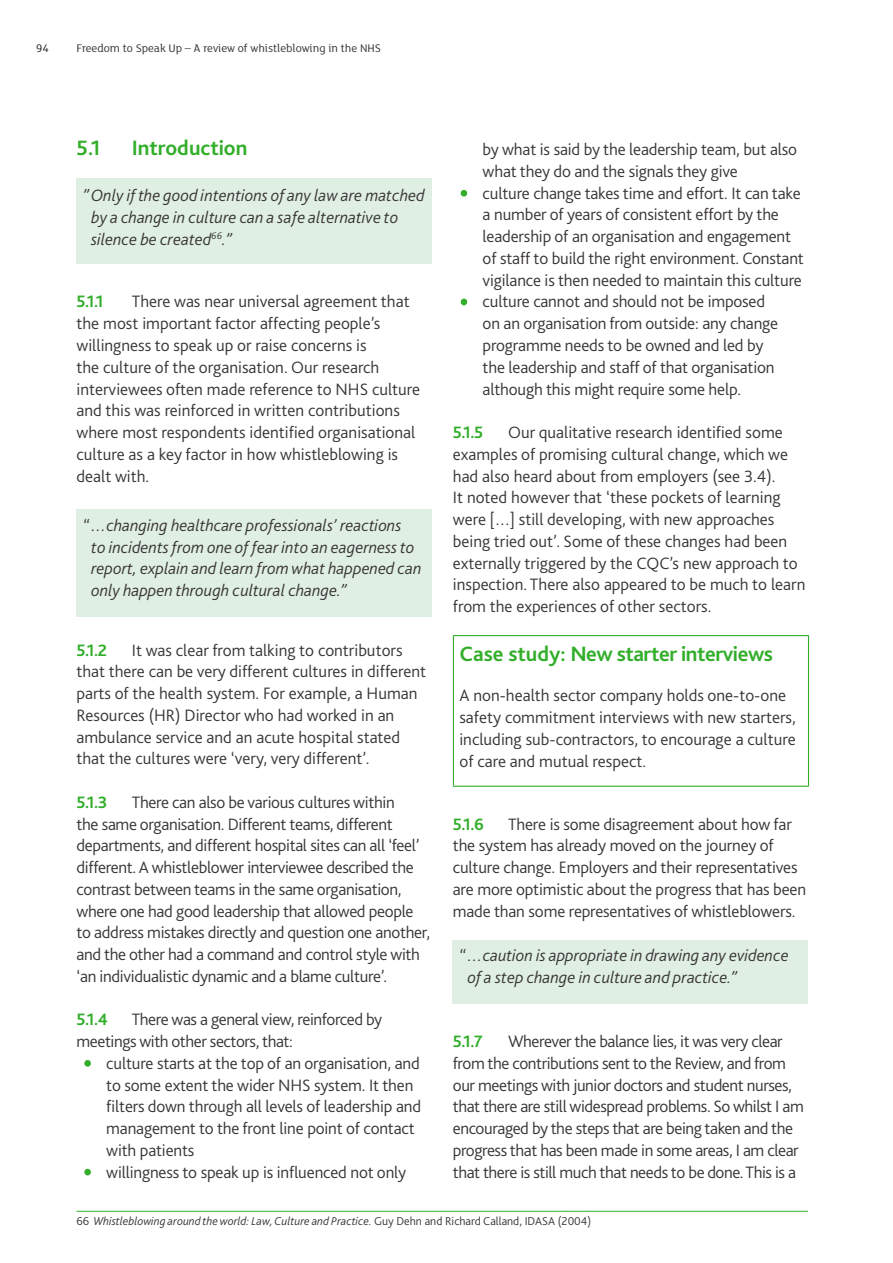
<style>
.page{position:relative;width:893px;height:1263px;background:#fff}
.page>*{position:absolute;margin:0;border:0;box-sizing:border-box;transform-origin:0 0}
.t1{font:700 21.75px "Bliss 2";letter-spacing:-.015em;color:#32ae2a}
.t2{font:300 17.25px/21.8px "Bliss 2";letter-spacing:-.01em;color:#393535}
.t3{font:italic 300 17.25px/21.8px "Bliss 2";color:#393535}
.t4{font:700 17.25px "Bliss 2";color:#32ae2a}
.t5{font:italic 300 12px "Bliss 2";color:#393535}
.t6{font:12px "FS Lola";color:#393535}
.t7{font:12px "FS Lola";color:#241f1f}
.s1{color:#32ae2a}
.s2{font-style:normal}
</style>
<div class="page">
<hr style="left:453px;top:635px;width:356px;height:1px;background:#32ae2a">
<hr style="left:453px;top:636px;width:1px;height:150px;background:#32ae2a">
<hr style="left:808px;top:636px;width:1px;height:150px;background:#32ae2a">
<hr style="left:453px;top:786px;width:356px;height:1px;background:#32ae2a">
<div style="left:453px;top:939px;width:355px;height:64px;background:#dfefe3"></div>
<hr style="left:77px;top:1211px;width:731px;height:1px;background:#32ae2a">
<div style="left:77px;top:178px;width:355px;height:86px;background:#dfefe3"></div>
<div style="left:77px;top:509px;width:355px;height:108px;background:#dfefe3"></div>
<div style="left:84px;top:1060px;width:7px;height:7px;border:3px solid #32ae2a;border-radius:50%"></div>
<div style="left:84px;top:1169px;width:7px;height:6px;border:3px solid #32ae2a;border-radius:50%"></div>
<div style="left:461px;top:190px;width:6px;height:7px;border:3px solid #32ae2a;border-radius:50%"></div>
<svg style="left:461px;top:299px;width:6px;height:6px"></svg>
<p class="t7" style="left:36px;top:40px;width:14px">94</p>
<p class="t6" style="left:77px;top:40px;width:306px">Freedom to Speak Up – A review of whistleblowing in the NHS</p>
<p class="t1" style="left:77px;top:134px;width:25px">5.1</p>
<p class="t1" style="left:132px;top:134px;width:117px">Introduction</p>
<p class="t3" style="left:91px;top:184px;width:335px;text-indent:-9px">” Only if the good intentions of any law are matched by a change in culture can a safe alternative to silence be created<sup>66</sup>.”</p>
<p class="t2" style="left:483px;top:138px;width:316px">by what is said by the leadership team, but also what they do and the signals they give</p>
<p class="t2" style="left:483px;top:182px;width:323px;text-indent:-21px"><span class="s1">•</span> culture change takes time and effort. It can take a number of years of consistent effort by the leadership of an organisation and engagement of staff to build the right environment. Constant vigilance is then needed to maintain this culture</p>
<p class="t2" style="left:483px;top:290px;width:297px;text-indent:-21px"><span class="s1">•</span> culture cannot and should not be imposed on an organisation from outside: any change programme needs to be owned and led by the leadership and staff of that organisation although this might require some help.</p>
<p class="t4" style="left:453px;top:422px;width:32px">5.1.5</p>
<p class="t2" style="left:77px;top:290px;width:345px;text-indent:55px">There was near universal agreement that the most important factor affecting people’s willingness to speak up or raise concerns is<br>the culture of the organisation. Our research interviewees often made reference to NHS culture and this was reinforced in written contributions where most respondents identified organisational culture as a key factor in how whistleblowing is dealt with.</p>
<p class="t3" style="left:91px;top:514px;width:332px;text-indent:-9px">“ …changing healthcare professionals’ reactions<br>to incidents from one of fear into an eagerness to report, explain and learn from what happened can only happen through cultural change.”</p>
<p class="t4" style="left:77px;top:291px;width:29px">5.1.1</p>
<p class="t2" style="left:453px;top:421px;width:354px;text-indent:55px">Our qualitative research identified some examples of promising cultural change, which we had also heard about from employers (see 3.4).<br>It noted however that ‘these pockets of learning were […] still developing, with new approaches being tried out’. Some of these changes had been externally triggered by the CQC’s new approach to inspection. There also appeared to be much to learn from the experiences of other sectors.</p>
<p class="t1" style="left:459px;top:640px;width:315px">Case study: New starter interviews</p>
<p class="t2" style="left:459px;top:684px;width:338px">A non-health sector company holds one-to-one safety commitment interviews with new starters, including sub-contractors, to encourage a culture of care and mutual respect.</p>
<p class="t2" style="left:77px;top:638px;width:351px;text-indent:55px">It was clear from talking to contributors that there can be very different cultures in different parts of the health system. For example, a Human Resources (HR) Director who had worked in an ambulance service and an acute hospital stated that the cultures were ‘very, very different’.</p>
<p class="t4" style="left:77px;top:791px;width:32px">5.1.3</p>
<p class="t4" style="left:77px;top:639px;width:32px">5.1.2</p>
<p class="t2" style="left:77px;top:791px;width:355px;text-indent:55px">There can also be various cultures within<br>the same organisation. Different teams, different departments, and different hospital sites can all ‘feel’ different. A whistleblower interviewee described the contrast between teams in the same organisation, where one had good leadership that allowed people to address mistakes directly and question one another, and the other had a command and control style with ‘an individualistic dynamic and a blame culture’.</p>
<p class="t4" style="left:77px;top:1009px;width:33px">5.1.4</p>
<p class="t2" style="left:453px;top:812px;width:355px;text-indent:55px">There is some disagreement about how far the system has already moved on the journey of culture change. Employers and their representatives are more optimistic about the progress that has been made than some representatives of whistleblowers.</p>
<p class="t3" style="left:467px;top:944px;width:323px;text-indent:-9px">“ …caution is appropriate in drawing any evidence of a step change in culture and practice.”</p>
<p class="t4" style="left:453px;top:813px;width:33px">5.1.6</p>
<p class="t2" style="left:77px;top:1008px;width:307px;text-indent:55px">There was a general view, reinforced by meetings with other sectors, that:</p>
<p class="t2" style="left:106px;top:1052px;width:316px;text-indent:-21px"><span class="s1">•</span> culture starts at the top of an organisation, and to some extent the wider NHS system. It then filters down through all levels of leadership and management to the front line point of contact with patients</p>
<p class="t2" style="left:85px;top:1160px;width:323px"><span class="s1">•</span> willingness to speak up is influenced not only</p>
<p class="t2" style="left:453px;top:1030px;width:353px;text-indent:55px">Wherever the balance lies, it was very clear from the contributions sent to the Review, and from our meetings with junior doctors and student nurses, that there are still widespread problems. So whilst I am encouraged by the steps that are being taken and the progress that has been made in some areas, I am clear that there is still much that needs to be done. This is a</p>
<p class="t5" style="left:77px;top:1213px;width:516px"><span class="s2">66</span> Whistleblowing around the world: Law, Culture and Practice. <span class="s2">Guy Dehn and Richard Calland, IDASA (2004)</span></p>
<p class="t4" style="left:453px;top:1031px;width:31px">5.1.7</p>
</div>
